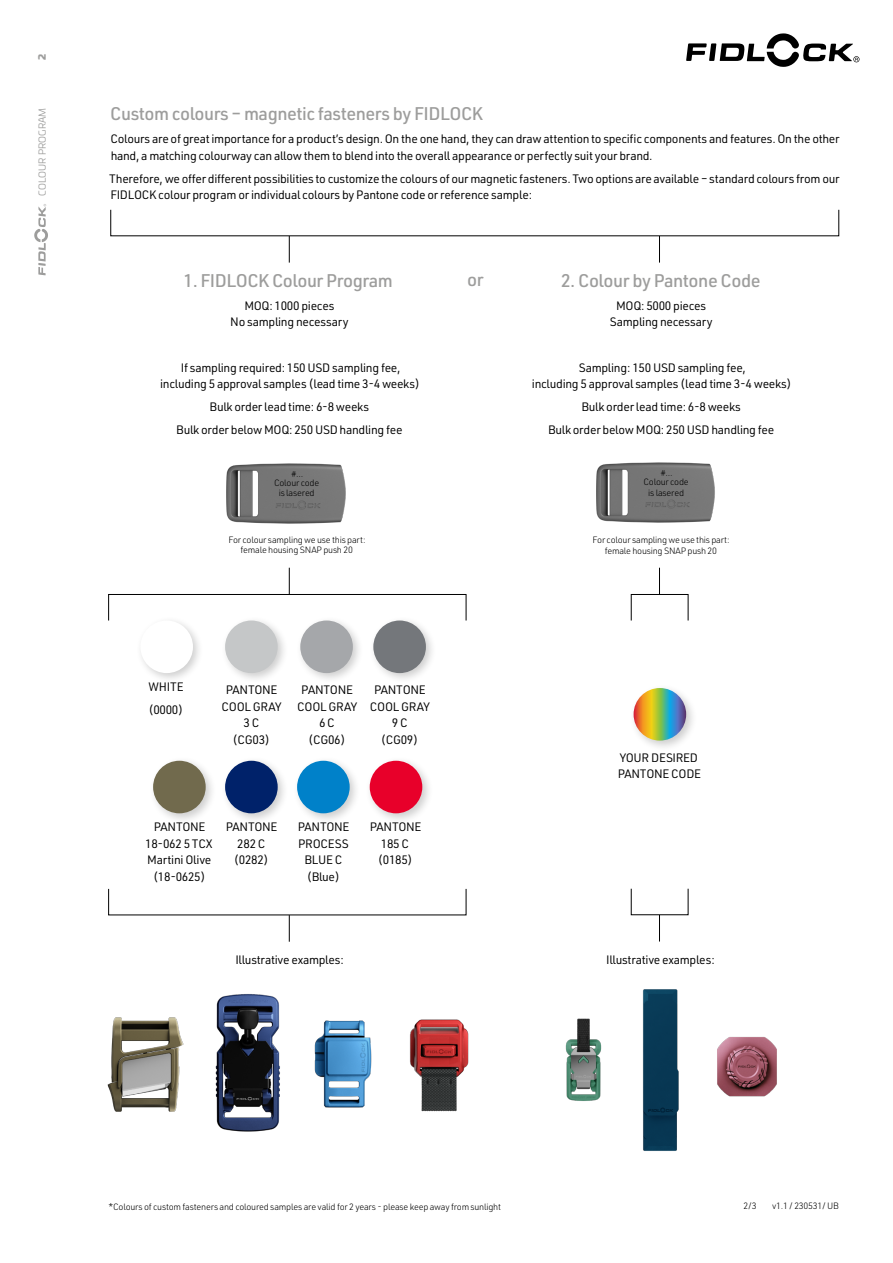
<style>
.page{position:relative;width:893px;height:1263px;background:#fff}
.page>*{position:absolute;margin:0;border:0;box-sizing:border-box;transform-origin:0 0}
.t1{font:500 18px "URWDIN";letter-spacing:-.025em;color:#9d9d9c}
.t2{font:12px/16.5px "URWDIN";letter-spacing:-.025em;color:#000;text-align:center}
.t3{font:9.6px "Univia Pro";letter-spacing:.01em;color:#9d9d9c}
.t4{font:900 9.6px "Univia Pro";color:#9d9d9c}
.t5{font:300 9px/9px "URWDIN";letter-spacing:-.025em;color:#000;text-align:center}
</style>
<div class="page">
<svg style="left:34px;top:204px;width:14px;height:71px"></svg>
<svg style="left:289px;top:236px;width:1px;height:27px"></svg>
<svg style="left:289px;top:568px;width:1px;height:26px"></svg>
<svg style="left:289px;top:915px;width:1px;height:27px"></svg>
<svg style="left:659px;top:236px;width:1px;height:27px"></svg>
<svg style="left:659px;top:568px;width:1px;height:26px"></svg>
<svg style="left:659px;top:915px;width:1px;height:26px"></svg>
<div style="left:629px;top:683px;width:68px;height:68px;background:#000;opacity:.2"></div>
<svg style="left:634px;top:688px;width:52px;height:53px"></svg>
<div style="left:220px;top:615px;width:69px;height:69px;background:#000;opacity:.2"></div>
<div style="left:225px;top:620px;width:53px;height:53px;background:#c5c7c8;border-radius:50%"></div>
<div style="left:295px;top:615px;width:69px;height:69px;background:#000;opacity:.2"></div>
<div style="left:300px;top:620px;width:53px;height:53px;background:#a5a7aa;border-radius:50%"></div>
<div style="left:368px;top:615px;width:69px;height:69px;background:#000;opacity:.2"></div>
<div style="left:373px;top:620px;width:53px;height:53px;background:#74777b;border-radius:50%"></div>
<div style="left:136px;top:615px;width:68px;height:69px;background:#000;opacity:.2"></div>
<div style="left:140px;top:620px;width:53px;height:53px;background:#fff;border-radius:50%"></div>
<div style="left:148px;top:756px;width:69px;height:68px;background:#000;opacity:.2"></div>
<div style="left:153px;top:761px;width:53px;height:52px;background:#716a4d;border-radius:50%"></div>
<div style="left:220px;top:756px;width:69px;height:68px;background:#000;opacity:.2"></div>
<div style="left:225px;top:761px;width:53px;height:52px;background:#00226a;border-radius:50%"></div>
<div style="left:292px;top:756px;width:69px;height:68px;background:#000;opacity:.2"></div>
<div style="left:297px;top:761px;width:53px;height:52px;background:#0081c9;border-radius:50%"></div>
<div style="left:365px;top:756px;width:68px;height:68px;background:#000;opacity:.2"></div>
<div style="left:370px;top:761px;width:52px;height:52px;background:#e8002a;border-radius:50%"></div>
<div style="left:108px;top:594px;width:358px;height:27px;border:1px solid #000"></div>
<div style="left:631px;top:594px;width:57px;height:27px;border:1px solid #000"></div>
<img style="left:226px;top:463px;width:120px;height:61px">
<img style="left:596px;top:462px;width:119px;height:61px">
<img style="left:314px;top:1020px;width:58px;height:88px">
<img style="left:107px;top:1017px;width:77px;height:95px">
<img style="left:409px;top:1019px;width:60px;height:93px">
<img style="left:717px;top:1036px;width:60px;height:61px">
<img style="left:565px;top:1018px;width:37px;height:83px">
<img style="left:643px;top:989px;width:36px;height:162px">
<img style="left:215px;top:994px;width:65px;height:138px">
<svg style="left:686px;top:33px;width:173px;height:34px"></svg>
<p class="t4" style="left:34px;top:60px;width:8px;rotate:-90deg">2</p>
<p class="t3" style="left:35px;top:196px;width:89px;rotate:-90deg">COLOUR PROGRAM</p>
<h1 class="t1" style="left:110px;top:102px;width:374px">Custom colours – magnetic fasteners by FIDLOCK</h1>
<p class="t2" style="left:110px;top:130px;width:731px;text-align:left">Colours are of great importance for a product’s design. On the one hand, they can draw attention to specific components and features. On the other hand, a matching colourway can allow them to blend into the overall appearance or perfectly suit your brand.</p>
<p class="t2" style="left:109px;top:170px;width:732px;text-align:left">Therefore, we offer different possibilities to customize the colours of our magnetic fasteners. Two options are available – standard colours from our<br>FIDLOCK colour program or individual colours by Pantone code or reference sample:</p>
<h1 class="t1" style="left:183px;top:268px;width:211px">1. FIDLOCK Colour Program</h1>
<p class="t2" style="left:230px;top:297px;width:120px">MOQ: 1000 pieces<br>No sampling necessary</p>
<p class="t2" style="left:160px;top:359px;width:261px">If sampling required: 150 USD sampling fee, including 5 approval samples (lead time 3-4 weeks)</p>
<p class="t2" style="left:176px;top:395px;width:228px;line-height:22.8px">Bulk order lead time: 6-8 weeks<br>Bulk order below MOQ: 250 USD handling fee</p>
<h1 class="t1" style="left:467px;top:268px;width:18px">or</h1>
<h1 class="t1" style="left:561px;top:268px;width:201px">2. Colour by Pantone Code</h1>
<p class="t2" style="left:610px;top:297px;width:104px">MOQ: 5000 pieces<br>Sampling necessary</p>
<p class="t2" style="left:532px;top:359px;width:261px">Sampling: 150 USD sampling fee,<br>including 5 approval samples (lead time 3-4 weeks)</p>
<p class="t2" style="left:548px;top:395px;width:228px;line-height:22.8px">Bulk order lead time: 6-8 weeks<br>Bulk order below MOQ: 250 USD handling fee</p>
<p class="t5" style="left:643px;top:468px;width:47px">#...<br>Colour code</p>
<p class="t5" style="left:648px;top:488px;width:37px">is lasered</p>
<p class="t5" style="left:274px;top:469px;width:47px">#...<br>Colour code</p>
<p class="t5" style="left:279px;top:488px;width:37px">is lasered</p>
<p class="t5" style="left:228px;top:534px;width:139px;line-height:10.8px">For colour sampling we use this part: female housing SNAP push 20</p>
<p class="t5" style="left:592px;top:534px;width:139px;line-height:10.8px">For colour sampling we use this part: female housing SNAP push 20</p>
<p class="t2" style="left:148px;top:675px;width:37px;line-height:22.8px;text-align:left">WHITE (0000)</p>
<p class="t2" style="left:297px;top:681px;width:61px">PANTONE<br>COOL GRAY<br>6 C<br>(CG06)</p>
<p class="t2" style="left:222px;top:681px;width:61px">PANTONE<br>COOL GRAY<br>3 C<br>(CG03)</p>
<p class="t2" style="left:370px;top:681px;width:61px">PANTONE<br>COOL GRAY<br>9 C<br>(CG09)</p>
<p class="t2" style="left:145px;top:819px;width:69px">PANTONE<br>18-062 5 TCX<br>Martini Olive (18-0625)</p>
<p class="t2" style="left:226px;top:819px;width:53px">PANTONE<br>282 C (0282)</p>
<p class="t2" style="left:298px;top:818px;width:53px">PANTONE<br>PROCESS<br>BLUE C (Blue)</p>
<p class="t2" style="left:370px;top:818px;width:53px">PANTONE<br>185 C (0185)</p>
<p class="t2" style="left:235px;top:951px;width:110px">Illustrative examples:</p>
<p class="t2" style="left:618px;top:749px;width:85px;text-align:left">YOUR DESIRED<br>PANTONE CODE</p>
<p class="t2" style="left:606px;top:951px;width:110px">Illustrative examples:</p>
<p class="t5" style="left:108px;top:1202px;width:394px">*Colours of custom fasteners and coloured samples are valid for 2 years - please keep away from sunlight</p>
<p class="t5" style="left:744px;top:1201px;width:14px">2/3</p>
<p class="t5" style="left:772px;top:1201px;width:68px">v1.1 / 230531/ UB</p>
</div>
